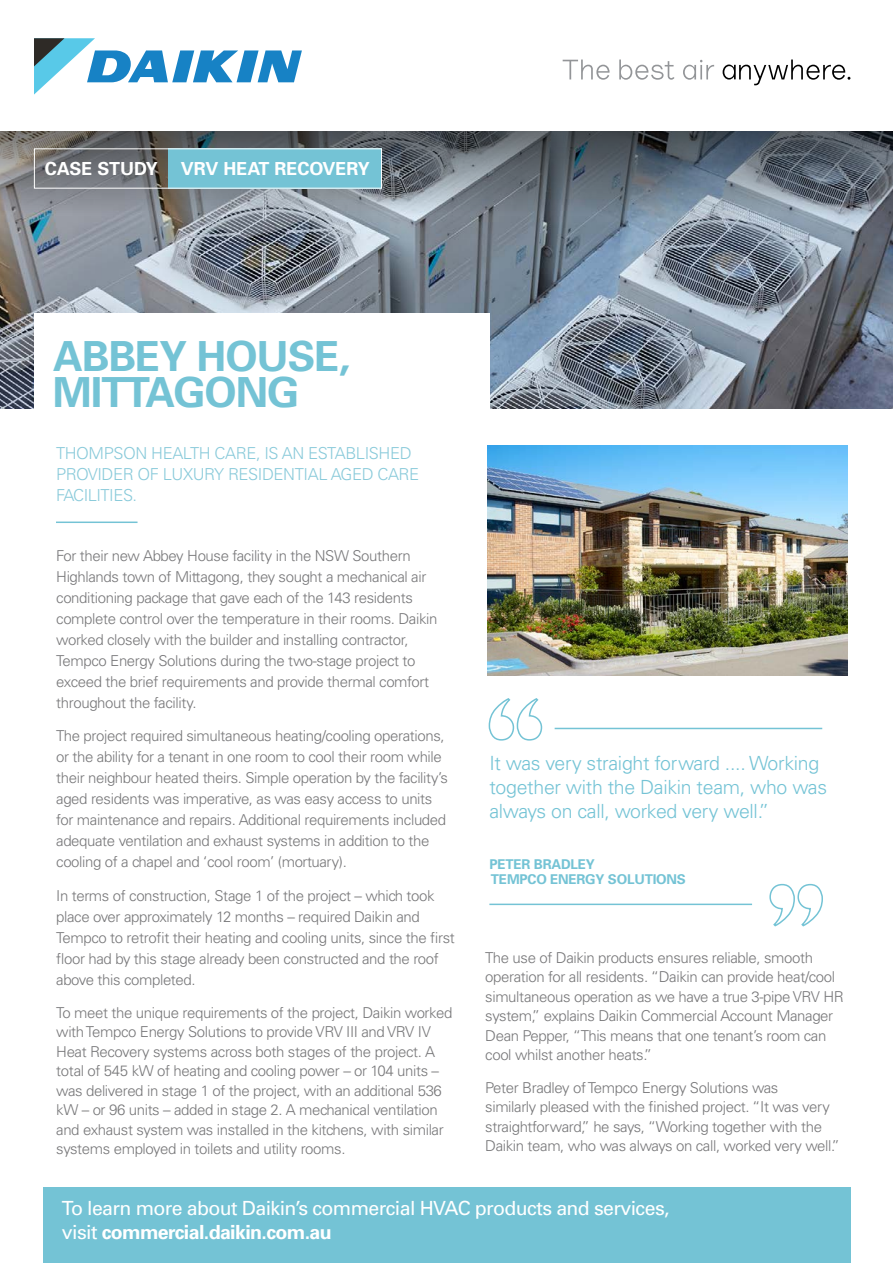
<style>
.page{position:relative;width:893px;height:1263px;background:#fff}
.page>*{position:absolute;margin:0;border:0;box-sizing:border-box;transform-origin:0 0}
.t1{font:700 41.55px/35.7px "Univers";letter-spacing:-.025em;color:#74c3d5}
.t2{font:300 19.5px/24px "Univers";letter-spacing:-.015em;color:#74c3d5}
.t3{font:19.5px/24px "Univers";letter-spacing:-.03em;color:#fff}
.t4{font:700 18px "Univers";color:#fff}
.t5{font:300 16.5px/21px "Univers";letter-spacing:-.025em;color:#89cada}
.t6{font:300 15px/21px "Univers";letter-spacing:-.025em;color:#777779}
.t7{font:700 13.5px/15px "Univers";letter-spacing:-.015em;color:#74c3d5}
.s1{font-weight:700}
</style>
<div class="page">
<img style="left:0;top:238px;width:893px;height:171px">
<svg style="left:0;top:132px;width:893px;height:106px;background:#707982"></svg>
<div style="left:43px;top:1188px;width:807px;height:75px;background:#74c3d5"></div>
<svg style="left:563px;top:60px;width:151px;height:20px"></svg>
<svg style="left:723px;top:60px;width:127px;height:25px"></svg>
<div style="left:34px;top:313px;width:455px;height:133px;background:#fff"></div>
<svg style="left:34px;top:38px;width:268px;height:57px"></svg>
<hr style="left:56px;top:521px;width:82px;height:2px;background:#74c3d5">
<img style="left:487px;top:445px;width:361px;height:231px">
<svg style="left:769px;top:883px;width:54px;height:44px"></svg>
<svg style="left:488px;top:698px;width:55px;height:43px"></svg>
<hr style="left:555px;top:728px;width:267px;height:1px;background:#74c3d5">
<hr style="left:489px;top:903px;width:263px;height:2px;background:#74c3d5">
<div style="left:168px;top:148px;width:214px;height:41px;background:#74c3d5"></div>
<div style="left:34px;top:148px;width:348px;height:41px;border:1px solid #fff"></div>
<p class="t4" style="left:45px;top:157px;width:115px">CASE STUDY</p>
<p class="t4" style="left:181px;top:157px;width:190px">VRV HEAT RECOVERY</p>
<h1 class="t1" style="left:53px;top:337px;width:299px">ABBEY HOUSE,<br>MITTAGONG</h1>
<p class="t5" style="left:56px;top:442px;width:365px">THOMPSON HEALTH CARE, IS AN ESTABLISHED<br>PROVIDER OF LUXURY RESIDENTIAL AGED CARE<br>FACILITIES.</p>
<p class="t6" style="left:56px;top:544px;width:383px">For their new Abbey House facility in the NSW Southern Highlands town of Mittagong, they sought a mechanical air conditioning package that gave each of the 143 residents complete control over the temperature in their rooms. Daikin worked closely with the builder and installing contractor, Tempco Energy Solutions during the two-stage project to exceed the brief requirements and provide thermal comfort throughout the facility.</p>
<p class="t6" style="left:56px;top:725px;width:393px">The project required simultaneous heating/cooling operations, or the ability for a tenant in one room to cool their room while their neighbour heated theirs. Simple operation by the facility’s aged residents was imperative, as was easy access to units for maintenance and repairs. Additional requirements included adequate ventilation and exhaust systems in addition to the cooling of a chapel and ‘cool room’ (mortuary).</p>
<p class="t6" style="left:56px;top:885px;width:400px">In terms of construction, Stage 1 of the project – which took place over approximately 12 months – required Daikin and Tempco to retrofit their heating and cooling units, since the first floor had by this stage already been constructed and the roof above this completed.</p>
<p class="t6" style="left:56px;top:1002px;width:398px;line-height:19.5px">To meet the unique requirements of the project, Daikin worked with Tempco Energy Solutions to provide VRV III and VRV IV Heat Recovery systems across both stages of the project. A total of 545 kW of heating and cooling power – or 104 units – was delivered in stage 1 of the project, with an additional 536 kW – or 96 units – added in stage 2. A mechanical ventilation and exhaust system was installed in the kitchens, with similar systems employed in toilets and utility rooms.</p>
<h2 class="t2" style="left:489px;top:751px;width:339px">It was very straight forward .... Working together with the Daikin team, who was always on call, worked very well.”</h2>
<p class="t7" style="left:489px;top:856px;width:198px">PETER BRADLEY<br>TEMPCO ENERGY SOLUTIONS</p>
<p class="t6" style="left:485px;top:947px;width:360px;line-height:19.5px">The use of Daikin products ensures reliable, smooth operation for all residents. “Daikin can provide heat/cool simultaneous operation as we have a true 3-pipe VRV HR system,” explains Daikin Commercial Account Manager Dean Pepper, “This means that one tenant’s room can cool whilst another heats.”</p>
<p class="t6" style="left:485px;top:1077px;width:356px;line-height:19.5px">Peter Bradley of Tempco Energy Solutions was<br>similarly pleased with the finished project. “It was very straightforward,” he says, “Working together with the Daikin team, who was always on call, worked very well.”</p>
<h2 class="t3" style="left:62px;top:1196px;width:609px">To learn more about Daikin’s commercial HVAC products and services, visit <span class="s1">commercial.daikin.com.au</span></h2>
</div>
